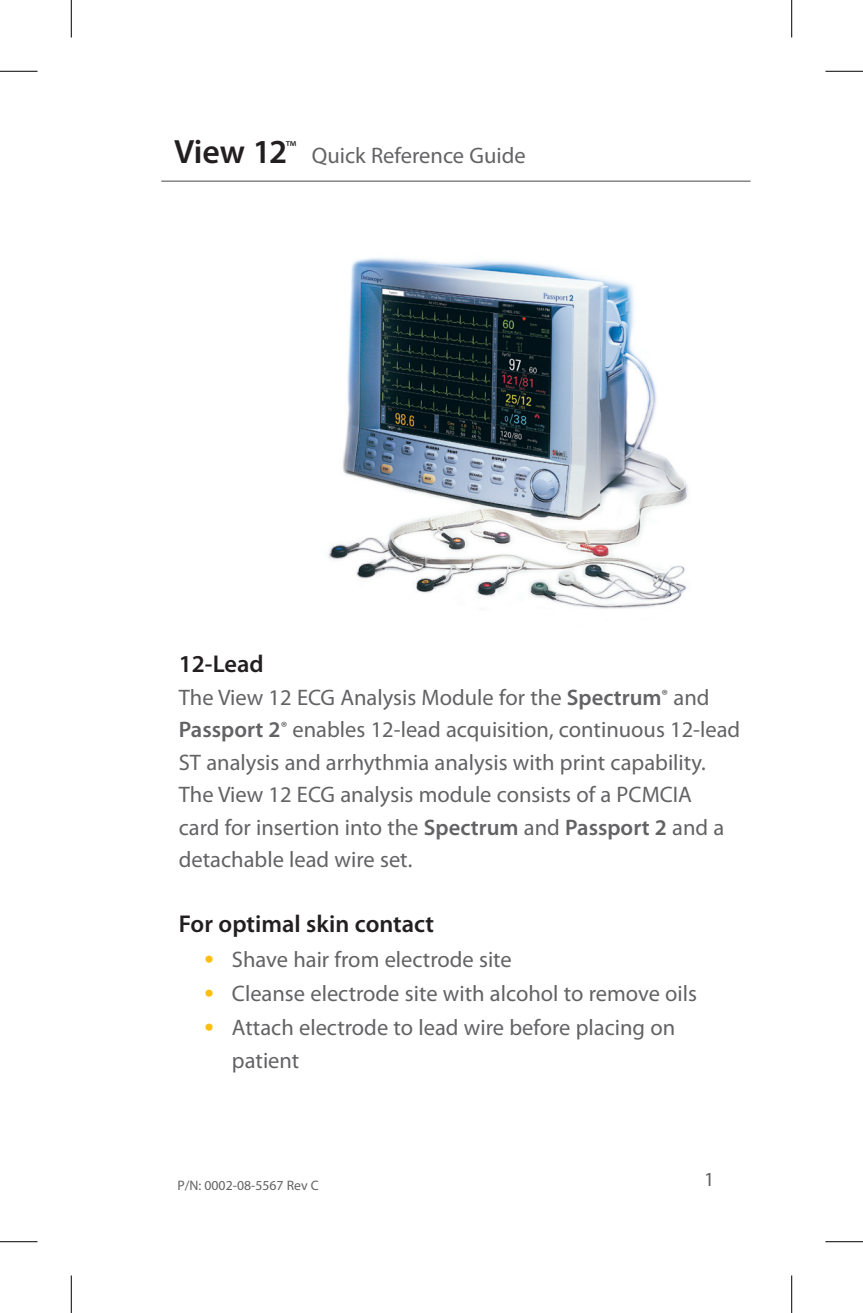
<style>
.page{position:relative;width:863px;height:1313px;background:#fff}
.page>*{position:absolute;margin:0;border:0;box-sizing:border-box;transform-origin:0 0}
.t1{font:600 24.5px "Myriad Pro";color:#231f20}
.t2{font:22.5px/32.5px "Myriad Pro";color:#636366}
.t3{font:20px "Myriad Pro";color:#636366}
.t4{font:13.75px "Myriad Pro";color:#636366}
.s1{font-weight:600;font-size:33.75px;color:#231f20}
.s2{font-weight:600}
.s3{font-weight:600;font-size:30px;color:#fdbe12}
</style>
<div class="page">
<hr style="left:161px;top:180px;width:589px;height:2px;background:#6c6d70">
<img style="left:328px;top:258px;width:361px;height:351px">
<hr style="left:0;top:71px;width:38px;height:1px;background:#000">
<hr style="left:825px;top:71px;width:37px;height:1px;background:#000">
<hr style="left:0;top:1241px;width:38px;height:1px;background:#000">
<hr style="left:825px;top:1241px;width:37px;height:1px;background:#000">
<hr style="left:71px;top:0;width:1px;height:38px;background:#000">
<hr style="left:71px;top:1275px;width:1px;height:37px;background:#000">
<hr style="left:791px;top:0;width:1px;height:38px;background:#000">
<hr style="left:791px;top:1275px;width:1px;height:37px;background:#000">
<p class="t2" style="left:174px;top:138px;width:353px"><span class="s1">View 12</span><sup>™</sup> Quick Reference Guide</p>
<p class="t1" style="left:179px;top:648px;width:86px">12-Lead</p>
<p class="t2" style="left:179px;top:680px;width:563px">The View 12 ECG Analysis Module for the <span class="s2">Spectrum</span><sup>®</sup> and <span class="s2">Passport 2</span><sup>®</sup> enables 12-lead acquisition, continuous 12-lead ST analysis and arrhythmia analysis with print capability.<br>The View 12 ECG analysis module consists of a PCMCIA<br>card for insertion into the <span class="s2">Spectrum</span> and <span class="s2">Passport 2</span> and a detachable lead wire set.</p>
<p class="t1" style="left:179px;top:908px;width:257px">For optimal skin contact</p>
<p class="t2" style="left:204px;top:942px;width:309px"><span class="s3">•</span> Shave hair from electrode site</p>
<p class="t2" style="left:204px;top:976px;width:494px"><span class="s3">•</span> Cleanse electrode site with alcohol to remove oils</p>
<p class="t2" style="left:232px;top:1011px;width:445px;text-indent:-27px"><span class="s3">•</span> Attach electrode to lead wire before placing on patient</p>
<p class="t4" style="left:177px;top:1176px;width:143px">P/N: 0002-08-5567 Rev C</p>
<p class="t3" style="left:704px;top:1167px;width:12px">1</p>
</div>
